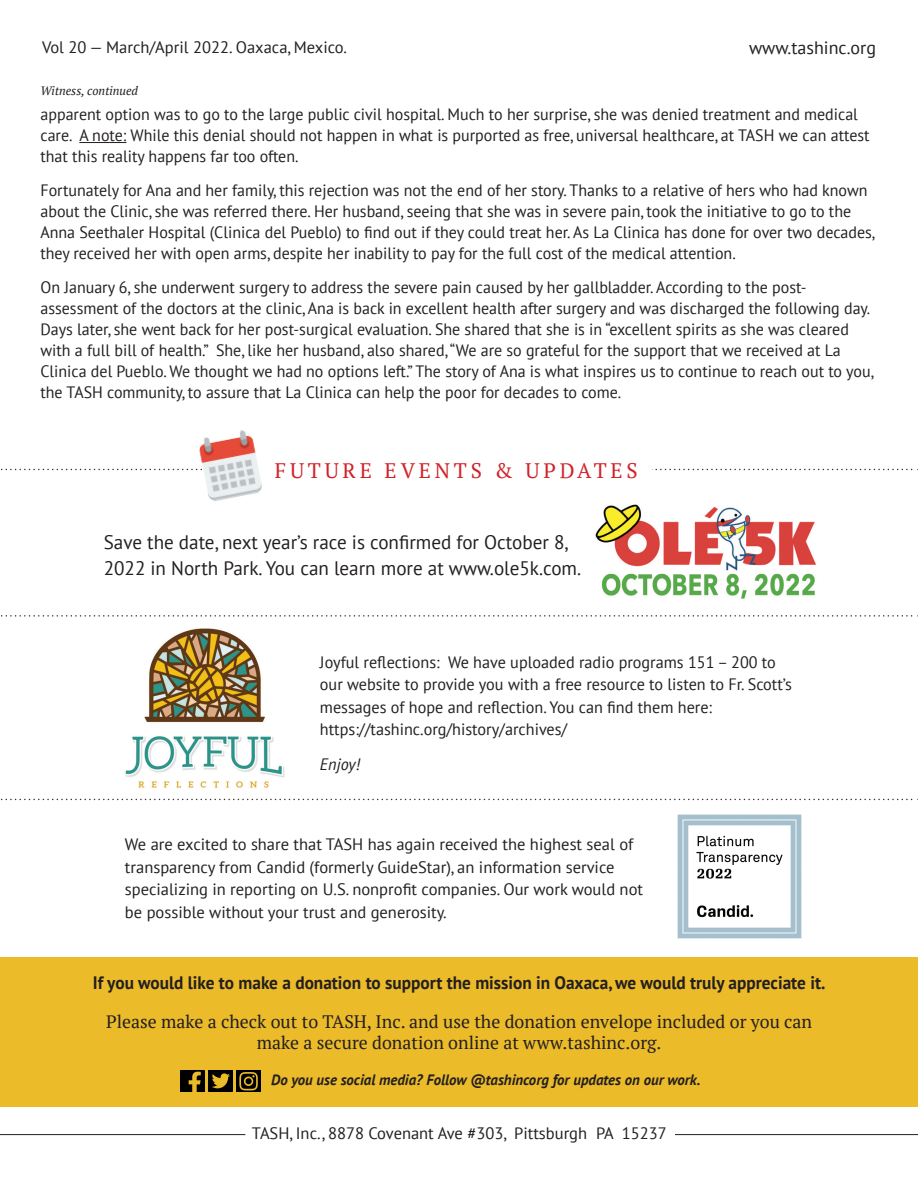
<style>
.page{position:relative;width:918px;height:1188px;background:#fff}
.page>*{position:absolute;margin:0;border:0;box-sizing:border-box;transform-origin:0 0}
.TASH_Times_Heading{font:21px "PT Serif";letter-spacing:.18em;color:#d1232a}
.TASH_Times_Text{font:19.5px/25.5px "PT Sans";color:#231f20}
.TASH_Times_Text-2{font:18px "PT Serif";color:#231f20}
.TASH_Times_Text-3{font:700 18px "PT Sans";color:#231f20;scale:.96 1}
.t1{font:18px "PT Sans";color:#231f20}
.TASH_Times_Text-4{font:16.5px/21px "PT Sans";color:#231f20}
.TASH_Times_Text-5{font:italic 16.5px "PT Sans";color:#231f20}
.TASH_Times_Text-6{font:italic 700 15px "PT Sans";color:#231f20}
.TT_Photo_Caption{font:italic 12.15px "PT Serif";color:#231f20}
</style>
<div class="page">
<hr style="left:0;top:1134px;width:245px;height:1px;background:#231f20">
<hr style="left:675px;top:1134px;width:243px;height:1px;background:#231f20">
<div style="left:0;top:957px;width:918px;height:150px;background:#ecbb29"></div>
<svg style="left:180px;top:1071px;width:81px;height:21px"></svg>
<hr style="left:79px;top:142px;width:47px;height:1px;background:#231f20">
<img style="left:677px;top:814px;width:125px;height:125px">
<img style="left:125px;top:628px;width:160px;height:160px">
<svg style="left:1px;top:615px;width:917px;height:2px"></svg>
<svg style="left:0;top:799px;width:918px;height:1px"></svg>
<svg style="left:0;top:469px;width:918px;height:1px"></svg>
<div style="left:232px;top:453px;width:419px;height:32px;background:#fff"></div>
<img style="left:194px;top:430px;width:68px;height:71px">
<img style="left:595px;top:504px;width:221px;height:95px">
<p class="TASH_Times_Text-4" style="left:42px;top:36px;width:307px">Vol 20 — March/April 2022. Oaxaca, Mexico.</p>
<p class="t1" style="left:749px;top:36px;width:128px">www.tashinc.org</p>
<p class="TT_Photo_Caption" style="left:40px;top:83px;width:99px">Witness, continued</p>
<p class="TASH_Times_Text-4" style="left:40px;top:104px;width:831px">apparent option was to go to the large public civil hospital. Much to her surprise, she was denied treatment and medical care. A note: While this denial should not happen in what is purported as free, universal healthcare, at TASH we can attest that this reality happens far too often.</p>
<p class="TASH_Times_Text-4" style="left:40px;top:180px;width:836px">Fortunately for Ana and her family, this rejection was not the end of her story. Thanks to a relative of hers who had known about the Clinic, she was referred there. Her husband, seeing that she was in severe pain, took the initiative to go to the Anna Seethaler Hospital (Clinica del Pueblo) to find out if they could treat her. As La Clinica has done for over two decades, they received her with open arms, despite her inability to pay for the full cost of the medical attention.</p>
<p class="TASH_Times_Text-4" style="left:40px;top:277px;width:835px">On January 6, she underwent surgery to address the severe pain caused by her gallbladder. According to the post&shy;assessment of the doctors at the clinic, Ana is back in excellent health after surgery and was discharged the following day.<br>Days later, she went back for her post-surgical evaluation. She shared that she is in “excellent spirits as she was cleared with a full bill of health.” She, like her husband, also shared, “We are so grateful for the support that we received at La Clinica del Pueblo. We thought we had no options left.” The story of Ana is what inspires us to continue to reach out to you, the TASH community, to assure that La Clinica can help the poor for decades to come.</p>
<p class="TASH_Times_Heading" style="left:275px;top:457px;width:364px">FUTURE EVENTS &amp; UPDATES</p>
<p class="TASH_Times_Text" style="left:104px;top:529px;width:479px">Save the date, next year’s race is confirmed for October 8,<br>2022 in North Park. You can learn more at www.ole5k.com.</p>
<p class="TASH_Times_Text-4" style="left:320px;top:650px;width:473px;line-height:22.5px">Joyful reflections: We have uploaded radio programs 151 – 200 to our website to provide you with a free resource to listen to Fr. Scott’s messages of hope and reflection. You can find them here: https://tashinc.org/history/archives/</p>
<p class="TASH_Times_Text-5" style="left:320px;top:754px;width:41px">Enjoy!</p>
<p class="TASH_Times_Text-4" style="left:125px;top:833px;width:520px;line-height:22.5px">We are excited to share that TASH has again received the highest seal of transparency from Candid (formerly GuideStar), an information service specializing in reporting on U.S. nonprofit companies. Our work would not be possible without your trust and generosity.</p>
<p class="TASH_Times_Text-3" style="left:93px;top:970px;width:765px">If you would like to make a donation to support the mission in Oaxaca, we would truly appreciate it.</p>
<p class="TASH_Times_Text-2" style="left:106px;top:1009px;width:708px">Please make a check out to TASH, Inc. and use the donation envelope included or you can</p>
<p class="TASH_Times_Text-2" style="left:257px;top:1030px;width:406px">make a secure donation online at www.tashinc.org.</p>
<p class="TASH_Times_Text-6" style="left:271px;top:1070px;width:431px">Do you use social media? Follow @tashincorg for updates on our work.</p>
<p class="TASH_Times_Text-4" style="left:252px;top:1123px;width:416px">TASH, Inc., 8878 Covenant Ave #303, Pittsburgh PA 15237</p>
</div>
